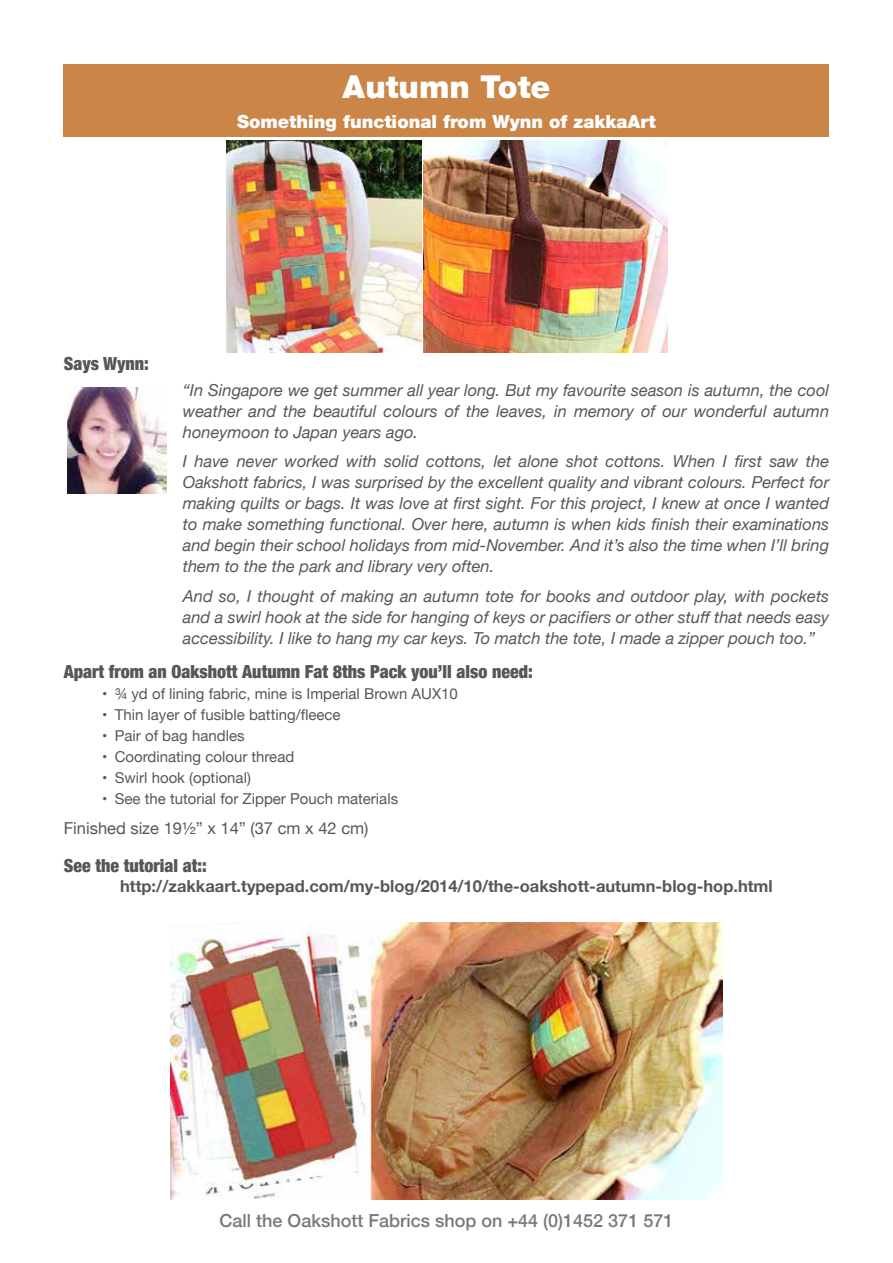
<style>
.page{position:relative;width:893px;height:1263px;background:#fff}
.page>*{position:absolute;margin:0;border:0;box-sizing:border-box;transform-origin:0 0}
.t1{font:900 31.5px "Helvetica Neue LT";color:#fff}
.Heading{font:900 condensed 18px "Helvetica Neue";color:#575756}
.t2{font:500 18px "Helvetica Neue";color:#797979}
.Subtitle{font:900 18px "Helvetica Neue LT";color:#fff}
.t3{font:italic 16.5px/21px "Helvetica Neue";color:#575756;text-align:justify}
.website{font:700 16.5px "Helvetica Neue";color:#575756}
.t4{font:16.5px "Helvetica Neue";color:#575756}
.t5{font:15px "Helvetica Neue";color:#575756}
</style>
<div class="page">
<img style="left:170px;top:923px;width:553px;height:276px">
<img style="left:226px;top:140px;width:442px;height:213px">
<img style="left:67px;top:388px;width:100px;height:105px">
<div style="left:64px;top:65px;width:765px;height:72px;background:#ca8547"></div>
<p class="t1" style="left:343px;top:68px;width:209px">Autumn Tote</p>
<p class="Subtitle" style="left:237px;top:111px;width:420px">Something functional from Wynn of zakkaArt</p>
<p class="Heading" style="left:64px;top:349px;width:87px">Says Wynn:</p>
<p class="t3" style="left:183px;top:380px;width:648px">“In Singapore we get summer all year long. But my favourite season is autumn, the cool weather and the beautiful colours of the leaves, in memory of our wonderful autumn honeymoon to Japan years ago.</p>
<p class="t3" style="left:183px;top:452px;width:648px">I have never worked with solid cottons, let alone shot cottons. When I first saw the Oakshott fabrics, I was surprised by the excellent quality and vibrant colours. Perfect for making quilts or bags. It was love at first sight. For this project, I knew at once I wanted to make something functional. Over here, autumn is when kids finish their examinations and begin their school holidays from mid-November. And it’s also the time when I’ll bring them to the the park and library very often.</p>
<p class="t3" style="left:183px;top:586px;width:648px">And so, I thought of making an autumn tote for books and outdoor play, with pockets and a swirl hook at the side for hanging of keys or pacifiers or other stuff that needs easy accessibility. I like to hang my car keys. To match the tote, I made a zipper pouch too.”</p>
<p class="Heading" style="left:64px;top:657px;width:471px">Apart from an Oakshott Autumn Fat 8ths Pack you’ll also need:</p>
<p class="t5" style="left:102px;top:683px;width:357px">• ¾ yd of lining fabric, mine is Imperial Brown AUX10</p>
<p class="t5" style="left:102px;top:704px;width:240px">• Thin layer of fusible batting/fleece</p>
<p class="t5" style="left:102px;top:725px;width:144px">• Pair of bag handles</p>
<p class="t5" style="left:102px;top:746px;width:194px">• Coordinating colour thread</p>
<p class="t5" style="left:102px;top:767px;width:150px">• Swirl hook (optional)</p>
<p class="t5" style="left:102px;top:788px;width:298px">• See the tutorial for Zipper Pouch materials</p>
<p class="t4" style="left:64px;top:816px;width:306px">Finished size 19½” x 14” (37 cm x 42 cm)</p>
<p class="Heading" style="left:64px;top:851px;width:145px">See the tutorial at::</p>
<p class="website" style="left:120px;top:873px;width:654px">http://zakkaart.typepad.com/my-blog/2014/10/the-oakshott-autumn-blog-hop.html</p>
<p class="t2" style="left:220px;top:1206px;width:455px">Call the Oakshott Fabrics shop on +44 (0)1452 371 571</p>
</div>
